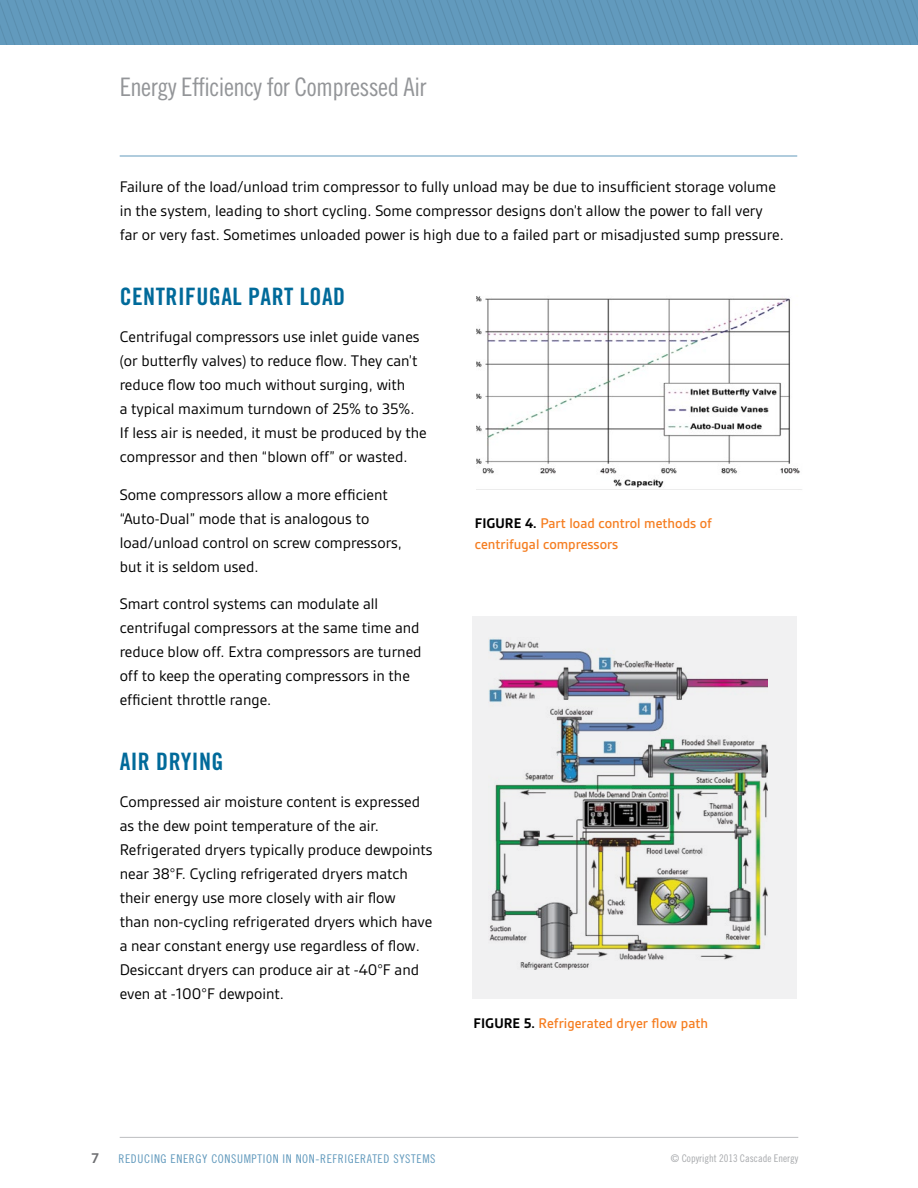
<style>
.page{position:relative;width:918px;height:1188px;background:#fff}
.page>*{position:absolute;margin:0;border:0;box-sizing:border-box;transform-origin:0 0}
.t1{font:25.5px "Trade Gothic LT Std Cn 18";letter-spacing:-.02em;color:#939598}
.t2{font:24px "Trade Gothic LT Std Bd Cn 20";letter-spacing:.02em;color:#006a9a}
.t3{font:16.5px/24px "Gesta";color:#000}
.t4{font:500 15px/21px "Gesta";color:#f57d20}
.t5{font:13.5px "Trade Gothic LT Std Bd 2";color:#6d6e71}
.t6{font:12px "Trade Gothic LT Std Cn 18";letter-spacing:.05em;color:#629abd}
.t7{font:10.5px "Trade Gothic LT Std Cn 18";color:#a7a9ac}
.s1{font-weight:700;color:#000}
</style>
<div class="page">
<hr style="left:120px;top:156px;width:677px;height:1px;background:#629abd">
<svg style="left:0;top:0;width:918px;height:45px;background:#6098ba"></svg>
<hr style="left:120px;top:1137px;width:678px;height:1px;background:#bcbec0">
<img style="left:477px;top:296px;width:325px;height:194px">
<div style="left:472px;top:616px;width:324px;height:383px;background:#f1f1f2"></div>
<img style="left:489px;top:638px;width:279px;height:331px">
<h1 class="t1" style="left:120px;top:72px;width:308px">Energy Efficiency for Compressed Air</h1>
<p class="t3" style="left:120px;top:175px;width:666px">Failure of the load/unload trim compressor to fully unload may be due to insufficient storage volume in the system, leading to short cycling. Some compressor designs don’t allow the power to fall very far or very fast. Sometimes unloaded power is high due to a failed part or misadjusted sump pressure.</p>
<h2 class="t2" style="left:120px;top:281px;width:227px">CENTRIFUGAL PART LOAD</h2>
<p class="t3" style="left:120px;top:325px;width:309px">Centrifugal compressors use inlet guide vanes (or butterfly valves) to reduce flow. They can’t reduce flow too much without surging, with<br>a typical maximum turndown of 25% to 35%.<br>If less air is needed, it must be produced by the compressor and then “blown off” or wasted.</p>
<p class="t3" style="left:120px;top:482px;width:284px">Some compressors allow a more efficient “Auto-Dual” mode that is analogous to load/unload control on screw compressors, but it is seldom used.</p>
<p class="t3" style="left:120px;top:592px;width:303px">Smart control systems can modulate all centrifugal compressors at the same time and reduce blow off. Extra compressors are turned off to keep the operating compressors in the efficient throttle range.</p>
<h2 class="t2" style="left:120px;top:746px;width:105px">AIR DRYING</h2>
<p class="t3" style="left:120px;top:790px;width:314px">Compressed air moisture content is expressed as the dew point temperature of the air.<br>Refrigerated dryers typically produce dewpoints near 38°F. Cycling refrigerated dryers match their energy use more closely with air flow<br>than non-cycling refrigerated dryers which have a near constant energy use regardless of flow.<br>Desiccant dryers can produce air at -40°F and even at -100°F dewpoint.</p>
<p class="t4" style="left:475px;top:512px;width:239px"><span class="s1">FIGURE 4.</span> Part load control methods of centrifugal compressors</p>
<p class="t4" style="left:474px;top:1013px;width:236px"><span class="s1">FIGURE 5.</span> Refrigerated dryer flow path</p>
<p class="t5" style="left:91px;top:1150px;width:10px">7</p>
<p class="t6" style="left:118px;top:1151px;width:319px">Reducing Energy Consumption in Non-Refrigerated Systems</p>
<p class="t7" style="left:671px;top:1152px;width:129px">© Copyright 2013 Cascade Energy</p>
</div>
